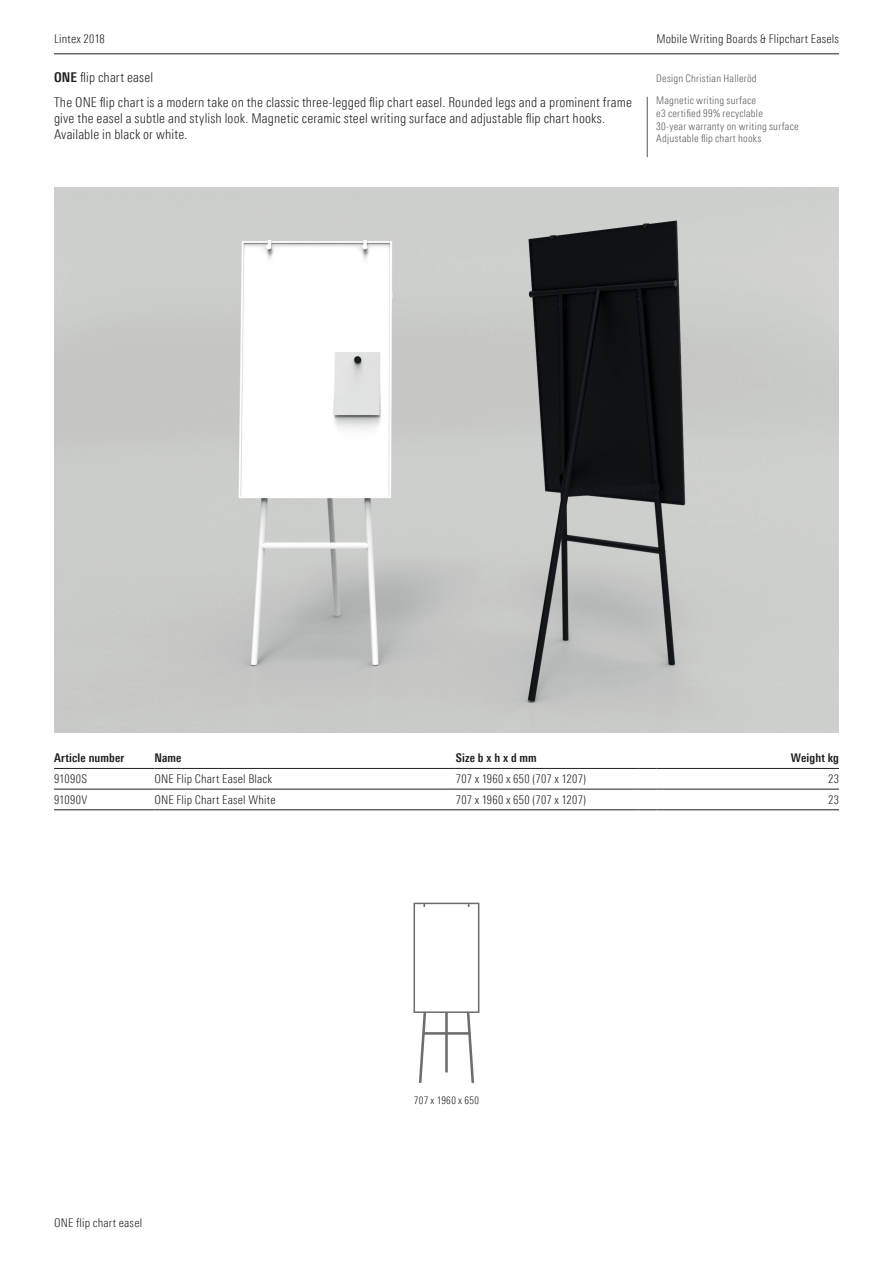
<style>
.page{position:relative;width:893px;height:1263px;background:#fff}
.page>*{position:absolute;margin:0;border:0;box-sizing:border-box;transform-origin:0 0}
.t1{font:300 13.5px/24.8px "Linotype Univers 320 Cn";letter-spacing:.01em;color:#231f20}
.t2{font:300 12px "Linotype Univers 320 Cn";letter-spacing:.02em;color:#231f20}
.t3{font:700 12px "Linotype Univers 620 Cn";letter-spacing:.015em;color:#231f20}
.t4{font:300 10.5px/12.6px "Linotype Univers 320 Cn";letter-spacing:.02em;color:#57585a}
.t5{font:300 10.5px "Linotype Univers 320 Cn";letter-spacing:.04em;color:#231f20}
.s1{font-family:"Linotype Univers 620 Cn";font-weight:700}
</style>
<div class="page">
<hr style="left:54px;top:54px;width:785px;height:1px;background:#231f20">
<hr style="left:54px;top:809px;width:100px;height:1px;background:#231f20">
<hr style="left:154px;top:809px;width:302px;height:1px;background:#231f20">
<hr style="left:456px;top:809px;width:182px;height:1px;background:#231f20">
<svg style="left:638px;top:809px;width:18px;height:1px"></svg>
<hr style="left:54px;top:768px;width:100px;height:1px;background:#231f20">
<hr style="left:154px;top:768px;width:302px;height:1px;background:#231f20">
<svg style="left:638px;top:768px;width:18px;height:1px"></svg>
<hr style="left:54px;top:789px;width:100px;height:1px;background:#231f20">
<hr style="left:154px;top:789px;width:302px;height:1px;background:#231f20">
<hr style="left:456px;top:789px;width:182px;height:1px;background:#231f20">
<svg style="left:638px;top:789px;width:18px;height:1px"></svg>
<hr style="left:656px;top:789px;width:183px;height:1px;background:#231f20">
<hr style="left:456px;top:768px;width:182px;height:1px;background:#231f20">
<hr style="left:656px;top:768px;width:183px;height:1px;background:#231f20">
<hr style="left:656px;top:809px;width:183px;height:1px;background:#231f20">
<hr style="left:647px;top:97px;width:1px;height:60px;background:#57585a">
<svg style="left:419px;top:1013px;width:55px;height:70px"></svg>
<div style="left:414px;top:903px;width:65px;height:110px;border:2px solid #6c6d70"></div>
<img style="left:54px;top:188px;width:785px;height:545px">
<p class="t2" style="left:54px;top:32px;width:52px">Lintex 2018</p>
<p class="t2" style="left:656px;top:32px;width:184px">Mobile Writing Boards &amp; Flipchart Easels</p>
<p class="t1" style="left:54px;top:65px;width:579px"><span class="s1">ONE</span> flip chart easel<br>The ONE flip chart is a modern take on the classic three-legged flip chart easel. Rounded legs and a prominent frame</p>
<p class="t1" style="left:54px;top:110px;width:552px;line-height:16.2px">give the easel a subtle and stylish look. Magnetic ceramic steel writing surface and adjustable flip chart hooks.<br>Available in black or white.</p>
<p class="t4" style="left:656px;top:72px;width:102px">Design Christian Halleröd</p>
<p class="t4" style="left:656px;top:94px;width:144px">Magnetic writing surface<br>e3 certified 99% recyclable<br>30-year warranty on writing surface<br>Adjustable flip chart hooks</p>
<p class="t3" style="left:54px;top:751px;width:72px">Article number</p>
<p class="t3" style="left:154px;top:751px;width:29px">Name</p>
<p class="t3" style="left:456px;top:751px;width:82px">Size b x h x d mm</p>
<p class="t3" style="left:791px;top:751px;width:50px">Weight kg</p>
<p class="t2" style="left:54px;top:772px;width:35px">91090S</p>
<p class="t2" style="left:154px;top:772px;width:119px">ONE Flip Chart Easel Black</p>
<p class="t2" style="left:456px;top:772px;width:132px">707 x 1960 x 650 (707 x 1207)</p>
<p class="t2" style="left:828px;top:772px;width:12px">23</p>
<p class="t2" style="left:54px;top:793px;width:35px">91090V</p>
<p class="t2" style="left:154px;top:793px;width:123px">ONE Flip Chart Easel White</p>
<p class="t2" style="left:456px;top:793px;width:132px">707 x 1960 x 650 (707 x 1207)</p>
<p class="t2" style="left:828px;top:793px;width:12px">23</p>
<p class="t2" style="left:54px;top:1215px;width:90px">ONE flip chart easel</p>
<p class="t5" style="left:414px;top:1094px;width:67px">707 x 1960 x 650</p>
</div>
